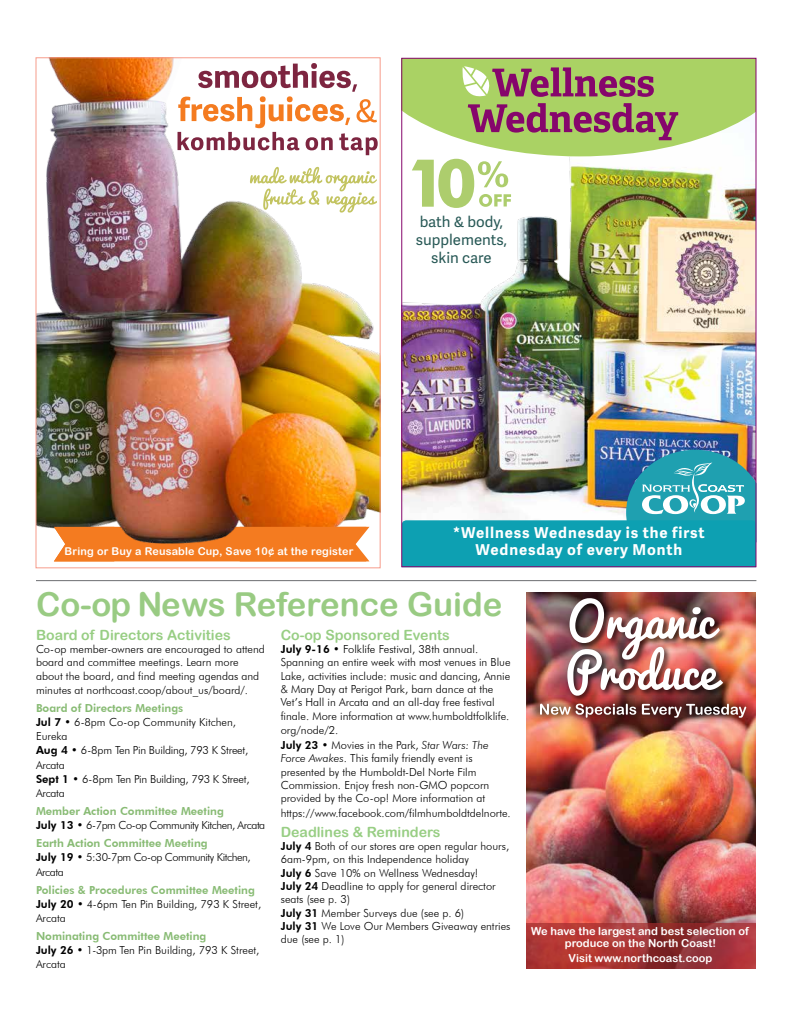
<style>
.page{position:relative;width:792px;height:1032px;background:#fff}
.page>*{position:absolute;margin:0;border:0;box-sizing:border-box;transform-origin:0 0}
.t1{font:33px "Arial Rounded MT Bold";color:#99cb83}
.t2{font:700 15px/16.8px "Adelle Sans";letter-spacing:.06em;color:#fff;text-align:center}
.t3{font:15px/18px "Adelle Sans";color:#275855;text-align:center}
.t4{font:14.1px "Arial Rounded MT Bold";color:#98ce84}
.t5{font:300 11.1px/13.3px "Futura BT";color:#000}
.t6{font:300 11.1px/14.1px "Futura BT";letter-spacing:-.02em;color:#000}
.t7{font:300 11.1px/14.1px "Futura BT";letter-spacing:-.04em;color:#000}
.t8{font:11px/12px "Arial Rounded MT Bold";color:#fff;text-align:center}
.t9{font:10.8px "Arial Rounded MT Bold";letter-spacing:.02em;color:#fff}
.s1{font-weight:800;color:#88bb74}
.s2{font-weight:800}
.s3{font-style:italic}
</style>
<div class="page">
<img style="left:403px;top:156px;width:351px;height:294px">
<hr style="left:36px;top:580px;width:720px;height:1px;background:#6d6e71">
<svg style="left:403px;top:60px;width:351px;height:96px;fill:#aad264"></svg>
<svg style="left:412px;top:159px;width:99px;height:49px"></svg>
<svg style="left:462px;top:66px;width:216px;height:74px;background:#a1946a"></svg>
<svg style="left:509px;top:372px;width:4px;height:4px"></svg>
<img style="left:402px;top:450px;width:354px;height:117px">
<img style="left:526px;top:592px;width:230px;height:331px">
<div style="left:527px;top:695px;width:224px;height:31px;background:#000;opacity:.75"></div>
<img style="left:540px;top:704px;width:206px;height:14px">
<svg style="left:526px;top:923px;width:230px;height:46px;background:#a33434"></svg>
<div style="left:566px;top:645px;width:165px;height:59px;background:#000;opacity:.75"></div>
<div style="left:568px;top:596px;width:160px;height:72px;background:#000;opacity:.75"></div>
<img style="left:567px;top:598px;width:156px;height:98px">
<img style="left:38px;top:59px;width:341px;height:503px">
<svg style="left:178px;top:63px;width:200px;height:92px"></svg>
<svg style="left:250px;top:167px;width:127px;height:46px"></svg>
<svg style="left:54px;top:527px;width:316px;height:34px;background:#e0772a"></svg>
<h2 class="t3" style="left:416px;top:212px;width:93px">bath &amp; body, supplements, skin care</h2>
<p class="t9" style="left:65px;top:545px;width:291px">Bring or Buy a Reusable Cup, Save 10¢ at the register</p>
<h2 class="t2" style="left:453px;top:524px;width:253px">*Wellness Wednesday is the first<br>Wednesday of every Month</h2>
<h1 class="t1" style="left:36px;top:584px;width:468px">Co-op News Reference Guide</h1>
<p class="t4" style="left:36px;top:626px;width:196px">Board of Directors Activities</p>
<p class="t5" style="left:36px;top:642px;width:230px;line-height:13.6px">Co-op member-owners are encouraged to attend board and committee meetings. Learn more about the board, and find meeting agendas and minutes at northcoast.coop/about_us/board/.</p>
<p class="t6" style="left:36px;top:701px;width:215px"><span class="s1">Board of Directors Meetings<br></span><span class="s2">Jul 7</span> • 6-8pm Co-op Community Kitchen,<br>Eureka<br><span class="s2">Aug 4</span> • 6-8pm Ten Pin Building, 793 K Street,<br>Arcata<br><span class="s2">Sept 1</span> • 6-8pm Ten Pin Building, 793 K Street,<br>Arcata</p>
<p class="t7" style="left:36px;top:804px;width:231px"><span class="s1">Member Action Committee Meeting<br></span><span class="s2">July 13</span> • 6-7pm Co-op Community Kitchen, Arcata</p>
<p class="t7" style="left:36px;top:836px;width:216px"><span class="s1">Earth Action Committee Meeting<br></span><span class="s2">July 19</span> • 5:30-7pm Co-op Community Kitchen,<br>Arcata</p>
<p class="t5" style="left:36px;top:882px;width:227px;line-height:14.1px"><span class="s1">Policies &amp; Procedures Committee Meeting<br></span><span class="s2">July 20</span> • 4-6pm Ten Pin Building, 793 K Street,<br>Arcata</p>
<p class="t5" style="left:36px;top:929px;width:225px;line-height:14.1px"><span class="s1">Nominating Committee Meeting<br></span><span class="s2">July 26 •</span> 1-3pm Ten Pin Building, 793 K Street,<br>Arcata</p>
<p class="t4" style="left:281px;top:626px;width:171px">Co-op Sponsored Events</p>
<p class="t5" style="left:281px;top:642px;width:231px"><span class="s2">July 9-16</span> • Folklife Festival, 38th annual.<br>Spanning an entire week with most venues in Blue Lake, activities include: music and dancing, Annie &amp; Mary Day at Perigot Park, barn dance at the Vet’s Hall in Arcata and an all-day free festival finale. More information at www.humboldtfolklife. org/node/2.</p>
<p class="t5" style="left:281px;top:738px;width:232px"><span class="s2">July 23</span> • Movies in the Park, <span class="s3">Star Wars: The Force Awakes</span>. This family friendly event is presented by the Humboldt-Del Norte Film Commission. Enjoy fresh non-GMO popcorn provided by the Co-op! More information at https://www.facebook.com/filmhumboldtdelnorte.</p>
<p class="t4" style="left:281px;top:823px;width:161px">Deadlines &amp; Reminders</p>
<p class="t5" style="left:281px;top:839px;width:231px"><span class="s2">July 4</span> Both of our stores are open regular hours, 6am-9pm, on this Independence holiday<br><span class="s2">July 6</span> Save 10% on Wellness Wednesday!<br><span class="s2">July 24</span> Deadline to apply for general director seats (see p. 3)<br><span class="s2">July 31</span> Member Surveys due (see p. 6)<br><span class="s2">July 31</span> We Love Our Members Giveaway entries due (see p. 1)</p>
<p class="t8" style="left:531px;top:925px;width:219px">We have the largest and best selection of produce on the North Coast!</p>
<p class="t8" style="left:569px;top:952px;width:145px">Visit www.northcoast.coop</p>
</div>
